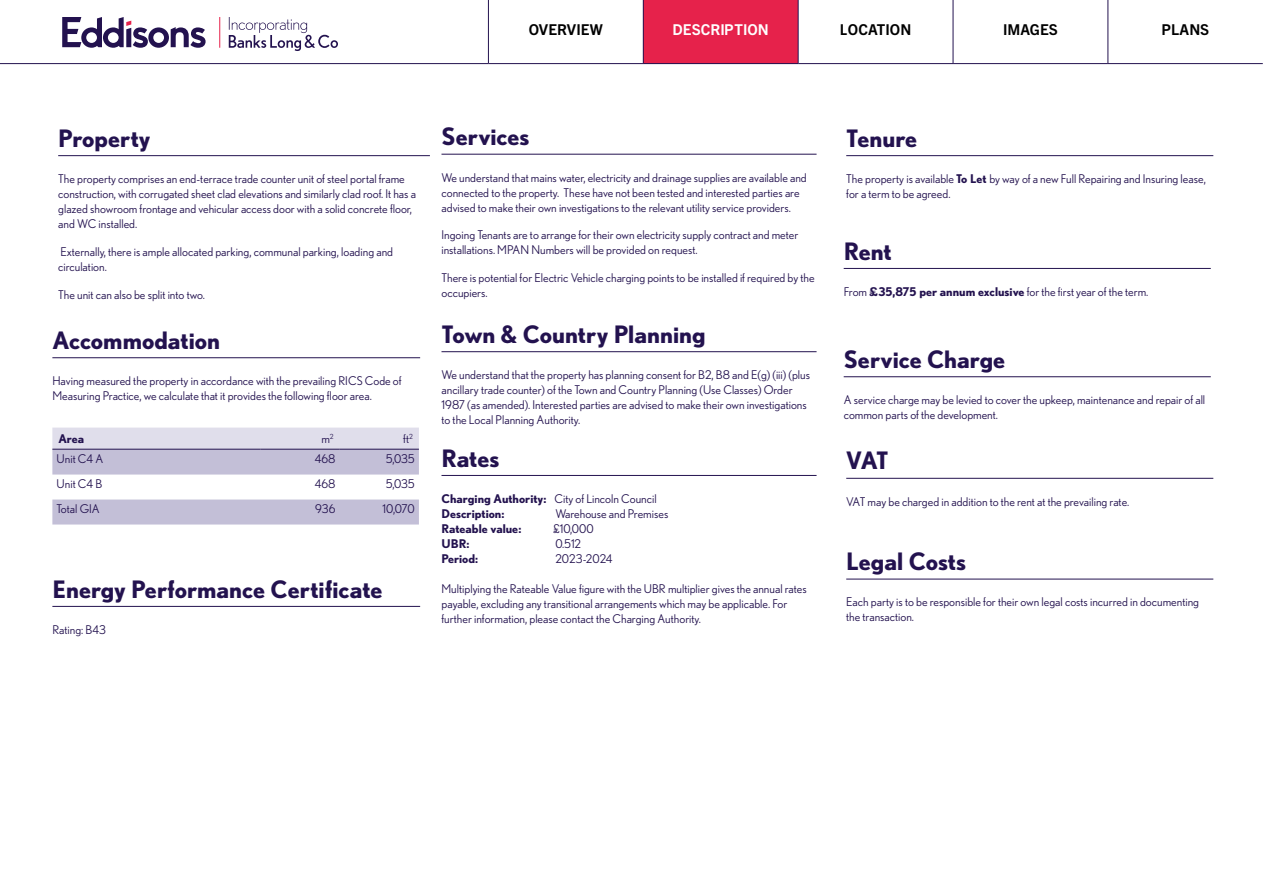
<style>
.page{position:relative;width:1263px;height:893px;background:#fff}
.page>*{position:absolute;margin:0;border:0;box-sizing:border-box;transform-origin:0 0}
.t1{font:700 24px "Nobel";color:#23124f}
.t2{font:700 15px "Trade Gothic Next LT Pro";color:#000}
.t3{font:700 15px "Trade Gothic Next LT Pro";color:#fff}
.t4{font:12px/15px "Nobel";color:#23124f}
.t5{font:700 12px/15px "Nobel";color:#23124f}
.s1{font-weight:400}
.s2{font-weight:700}
</style>
<div class="page">
<hr style="left:441px;top:475px;width:375px;height:1px;background:#23124f">
<hr style="left:441px;top:351px;width:375px;height:1px;background:#23124f">
<hr style="left:441px;top:154px;width:375px;height:1px;background:#23124f">
<hr style="left:58px;top:155px;width:372px;height:1px;background:#23124f">
<hr style="left:52px;top:357px;width:368px;height:1px;background:#23124f">
<svg style="left:52px;top:428px;width:367px;height:96px"></svg>
<hr style="left:52px;top:449px;width:208px;height:1px;background:#23124f">
<hr style="left:260px;top:449px;width:80px;height:1px;background:#23124f">
<hr style="left:340px;top:449px;width:79px;height:1px;background:#23124f">
<hr style="left:52px;top:606px;width:368px;height:1px;background:#23124f">
<hr style="left:846px;top:579px;width:367px;height:1px;background:#23124f">
<hr style="left:846px;top:155px;width:367px;height:1px;background:#23124f">
<hr style="left:844px;top:268px;width:367px;height:1px;background:#23124f">
<hr style="left:846px;top:478px;width:367px;height:1px;background:#23124f">
<hr style="left:844px;top:376px;width:367px;height:1px;background:#23124f">
<hr style="left:0;top:63px;width:488px;height:1px;background:#23124f">
<hr style="left:1108px;top:63px;width:155px;height:1px;background:#23124f">
<hr style="left:488px;top:63px;width:155px;height:1px;background:#23124f">
<div style="left:488px;top:0;width:118px;height:64px;background:#fff"></div>
<svg style="left:607px;top:0;width:118px;height:64px;fill:#e6224b"></svg>
<svg style="left:725px;top:0;width:119px;height:64px;fill:#e6224b"></svg>
<div style="left:1080px;top:0;width:119px;height:64px;background:#fff"></div>
<svg style="left:62px;top:17px;width:144px;height:31px"></svg>
<hr style="left:219px;top:17px;width:1px;height:31px;background:#e6224b">
<svg style="left:229px;top:17px;width:109px;height:34px"></svg>
<p class="t2" style="left:529px;top:19px;width:76px">OVERVIEW</p>
<p class="t3" style="left:673px;top:19px;width:98px">DESCRI PTION</p>
<p class="t2" style="left:840px;top:19px;width:61px">LOCATION</p>
<p class="t2" style="left:1003px;top:19px;width:56px">IMAGES</p>
<p class="t2" style="left:1162px;top:19px;width:49px">PLANS</p>
<h1 class="t1" style="left:58px;top:124px;width:94px">Property</h1>
<p class="t4" style="left:58px;top:171px;width:359px">The property comprises an end-terrace trade counter unit of steel portal frame construction, with corrugated sheet clad elevations and similarly clad roof. It has a glazed showroom frontage and vehicular access door with a solid concrete floor, and WC installed.</p>
<p class="t4" style="left:58px;top:244px;width:336px">Externally, there is ample allocated parking, communal parking, loading and circulation.</p>
<p class="t4" style="left:58px;top:287px;width:148px">The unit can also be split into two.</p>
<h1 class="t1" style="left:52px;top:326px;width:169px">Accommodation</h1>
<p class="t4" style="left:52px;top:373px;width:351px">Having measured the property in accordance with the prevailing RICS Code of<br>Measuring Practice, we calculate that it provides the following floor area.</p>
<p class="t5" style="left:58px;top:431px;width:27px">Area</p>
<p class="t4" style="left:321px;top:431px;width:14px">m<sup>2</sup></p>
<p class="t4" style="left:403px;top:431px;width:11px">ft<sup>2</sup></p>
<p class="t4" style="left:57px;top:451px;width:48px">Unit C4 A</p>
<p class="t4" style="left:315px;top:451px;width:22px">468</p>
<p class="t4" style="left:386px;top:451px;width:30px">5,035</p>
<p class="t4" style="left:57px;top:476px;width:47px">Unit C4 B</p>
<p class="t4" style="left:315px;top:476px;width:22px">468</p>
<p class="t4" style="left:386px;top:476px;width:30px">5,035</p>
<p class="t4" style="left:57px;top:501px;width:45px">Total GIA</p>
<p class="t4" style="left:315px;top:501px;width:22px">936</p>
<p class="t4" style="left:383px;top:501px;width:34px">10,070</p>
<h1 class="t1" style="left:52px;top:574px;width:332px">Energy Performance Certificate</h1>
<p class="t4" style="left:52px;top:622px;width:55px">Rating: B43</p>
<h1 class="t1" style="left:441px;top:122px;width:90px">Services</h1>
<p class="t4" style="left:441px;top:170px;width:367px">We understand that mains water, electricity and drainage supplies are available and connected to the property. These have not been tested and interested parties are advised to make their own investigations to the relevant utility service providers.</p>
<p class="t4" style="left:441px;top:227px;width:358px">Ingoing Tenants are to arrange for their own electricity supply contract and meter installations. MPAN Numbers will be provided on request.</p>
<p class="t4" style="left:441px;top:270px;width:375px">There is potential for Electric Vehicle charging points to be installed if required by the occupiers.</p>
<h1 class="t1" style="left:441px;top:320px;width:266px">Town &amp; Country Planning</h1>
<p class="t4" style="left:441px;top:367px;width:370px">We understand that the property has planning consent for B2, B8 and E(g) (iii) (plus ancillary trade counter) of the Town and Country Planning (Use Classes) Order 1987 (as amended). Interested parties are advised to make their own investigations to the Local Planning Authority.</p>
<h1 class="t1" style="left:441px;top:444px;width:59px">Rates</h1>
<p class="t5" style="left:441px;top:491px;width:217px">Charging Authority: <span class="s1">City of Lincoln Council<br></span>Description:</p>
<p class="t4" style="left:555px;top:506px;width:115px">Warehouse and Premises</p>
<p class="t5" style="left:441px;top:521px;width:81px">Rateable value:</p>
<p class="t4" style="left:553px;top:521px;width:42px">£10,000</p>
<p class="t5" style="left:441px;top:536px;width:29px">UBR:</p>
<p class="t4" style="left:555px;top:536px;width:27px">0.512</p>
<p class="t5" style="left:441px;top:551px;width:38px">Period:</p>
<p class="t4" style="left:555px;top:551px;width:59px">2023-2024</p>
<p class="t4" style="left:441px;top:581px;width:367px">Multiplying the Rateable Value figure with the UBR multiplier gives the annual rates payable, excluding any transitional arrangements which may be applicable. For further information, please contact the Charging Authority.</p>
<h1 class="t1" style="left:846px;top:124px;width:72px">Tenure</h1>
<p class="t4" style="left:846px;top:171px;width:361px">The property is available <span class="s2">To Let</span> by way of a new Full Repairing and Insuring lease, for a term to be agreed.</p>
<h1 class="t1" style="left:844px;top:237px;width:50px">Rent</h1>
<p class="t4" style="left:844px;top:284px;width:306px">From <span class="s2">£35,875 per annum exclusive</span> for the first year of the term.</p>
<h1 class="t1" style="left:844px;top:345px;width:163px">Service Charge</h1>
<p class="t4" style="left:844px;top:392px;width:363px">A service charge may be levied to cover the upkeep, maintenance and repair of all common parts of the development.</p>
<h1 class="t1" style="left:846px;top:446px;width:44px">VAT</h1>
<p class="t4" style="left:846px;top:494px;width:285px">VAT may be charged in addition to the rent at the prevailing rate.</p>
<h1 class="t1" style="left:846px;top:547px;width:121px">Legal Costs</h1>
<p class="t4" style="left:846px;top:594px;width:354px">Each party is to be responsible for their own legal costs incurred in documenting the transaction.</p>
</div>
